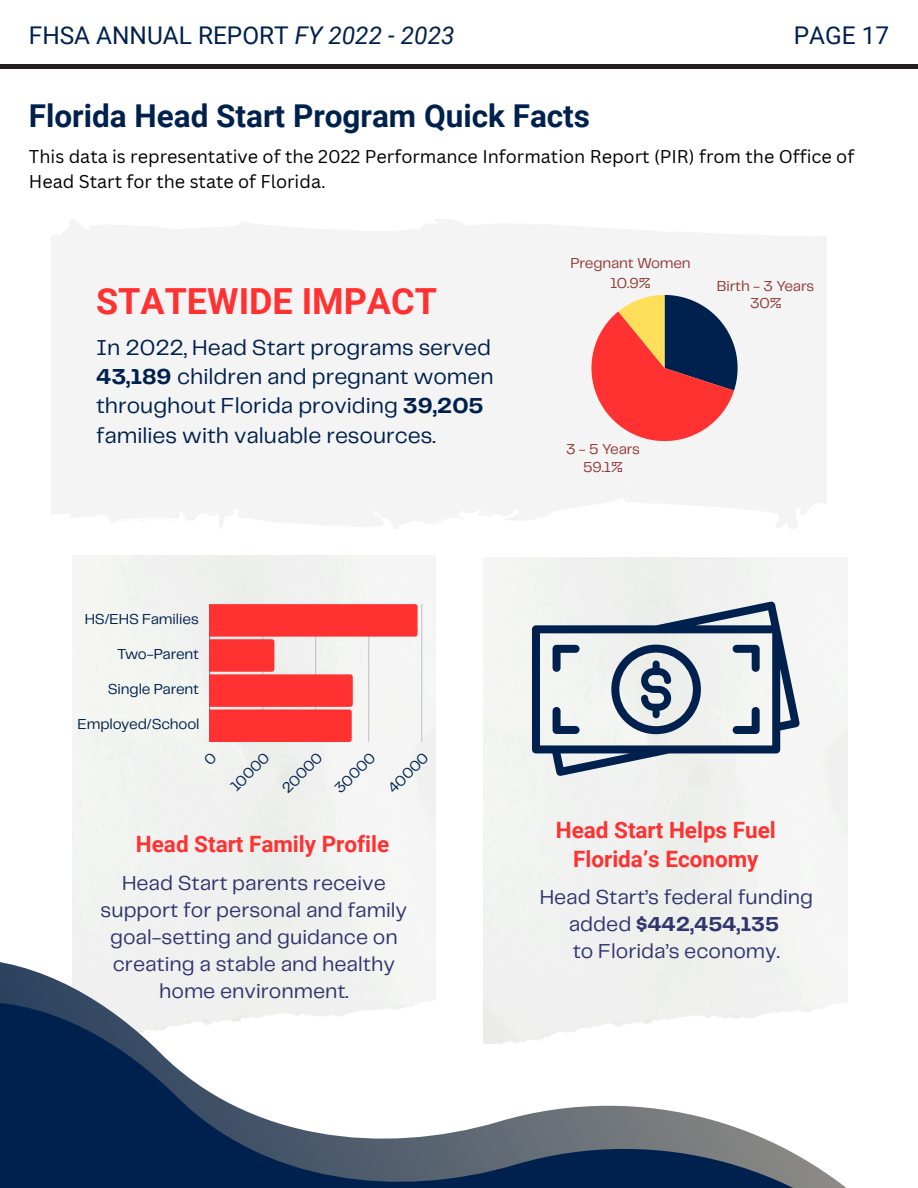
<style>
.page{position:relative;width:918px;height:1188px;background:#fff}
.page>*{position:absolute;margin:0;border:0;box-sizing:border-box;transform-origin:0 0}
.t1{font:700 36px "Roboto";color:#ff3131}
.t2{font:700 31.5px "Roboto";color:#00214d}
.t3{font:24.45px "Roboto";color:#00214d}
.t4{font:22.5px/29.2px "Telegraf";color:#00214d}
.t5{font:700 22.5px/29.2px "Roboto";color:#ff3131;text-align:center}
.t6{font:21px/27px "Telegraf";color:#31356e;text-align:center}
.t7{font:18px/24.8px "Canva Sans";color:#000}
.t8{font:15px "Telegraf";letter-spacing:-.01em;color:#00214d}
.t9{font:15px/17.2px "Telegraf";letter-spacing:-.01em;color:#923b39;text-align:center}
.s1{font-style:italic}
.s2{font-weight:700}
</style>
<div class="page">
<hr style="left:0;top:65px;width:918px;height:4px;background:#231f20">
<svg style="left:51px;top:220px;width:775px;height:308px;fill:#f4f4f4"></svg>
<svg style="left:591px;top:295px;width:147px;height:146px"></svg>
<hr style="left:209px;top:604px;width:1px;height:138px;background:#00214d;opacity:.6">
<hr style="left:422px;top:604px;width:1px;height:138px;background:#e4e6e9">
<svg style="left:210px;top:604px;width:208px;height:138px"></svg>
<svg style="left:532px;top:601px;width:268px;height:175px;fill:#f0f0f0"></svg>
<svg style="left:553px;top:645px;width:27px;height:27px"></svg>
<svg style="left:553px;top:707px;width:27px;height:27px"></svg>
<svg style="left:733px;top:645px;width:27px;height:27px"></svg>
<svg style="left:733px;top:707px;width:27px;height:27px"></svg>
<svg style="left:0;top:959px;width:848px;height:43px;fill:#f0f0f0"></svg>
<svg style="left:0;top:1002px;width:847px;height:186px"></svg>
<svg style="left:203px;top:751px;width:14px;height:14px"></svg>
<p class="t3" style="left:29px;top:21px;width:427px">FHSA ANNUAL REPORT <span class="s1">FY 2022 - 2023</span></p>
<p class="t3" style="left:794px;top:21px;width:97px">PAGE 17</p>
<h1 class="t2" style="left:29px;top:98px;width:563px">Florida Head Start Program Quick Facts</h1>
<p class="t7" style="left:29px;top:144px;width:827px">This data is representative of the 2022 Performance Information Report (PIR) from the Office of<br>Head Start for the state of Florida.</p>
<h5 class="t1" style="left:96px;top:280px;width:342px">STATEWIDE IMPACT</h5>
<h4 class="t4" style="left:96px;top:334px;width:399px">In 2022, Head Start programs served <span class="s2">43,189</span> children and pregnant women throughout Florida providing <span class="s2">39,205 </span>families with valuable resources.</h4>
<p class="t9" style="left:570px;top:253px;width:122px;line-height:20.1px">Pregnant Women<br>10.9%</p>
<p class="t9" style="left:717px;top:278px;width:99px">Birth - 3 Years<br>30%</p>
<p class="t9" style="left:566px;top:441px;width:75px">3 - 5 Years<br>59.1%</p>
<p class="t8" style="left:85px;top:613px;width:116px">HS/EHS Families</p>
<p class="t8" style="left:117px;top:648px;width:83px">Two-Parent</p>
<p class="t8" style="left:108px;top:683px;width:93px">Single Parent</p>
<p class="t8" style="left:78px;top:718px;width:123px">Employed/School</p>
<p class="t8" style="left:228px;top:784px;width:49px;rotate:-45deg">10000</p>
<p class="t8" style="left:280px;top:786px;width:52px;rotate:-45deg">20000</p>
<p class="t8" style="left:332px;top:786px;width:52px;rotate:-45deg">30000</p>
<p class="t8" style="left:386px;top:786px;width:52px;rotate:-45deg">40000</p>
<h6 class="t5" style="left:136px;top:830px;width:255px">Head Start Family Profile</h6>
<p class="t6" style="left:101px;top:870px;width:308px">Head Start parents receive support for personal and family goal-setting and guidance on creating a stable and healthy home environment.</p>
<p class="t5" style="left:556px;top:815px;width:222px">Head Start Helps Fuel<br>Florida’s Economy</p>
<h2 class="t6" style="left:540px;top:884px;width:275px">Head Start’s federal funding added <span class="s2">$442,454,135<br></span>to Florida’s economy.</h2>
</div>
